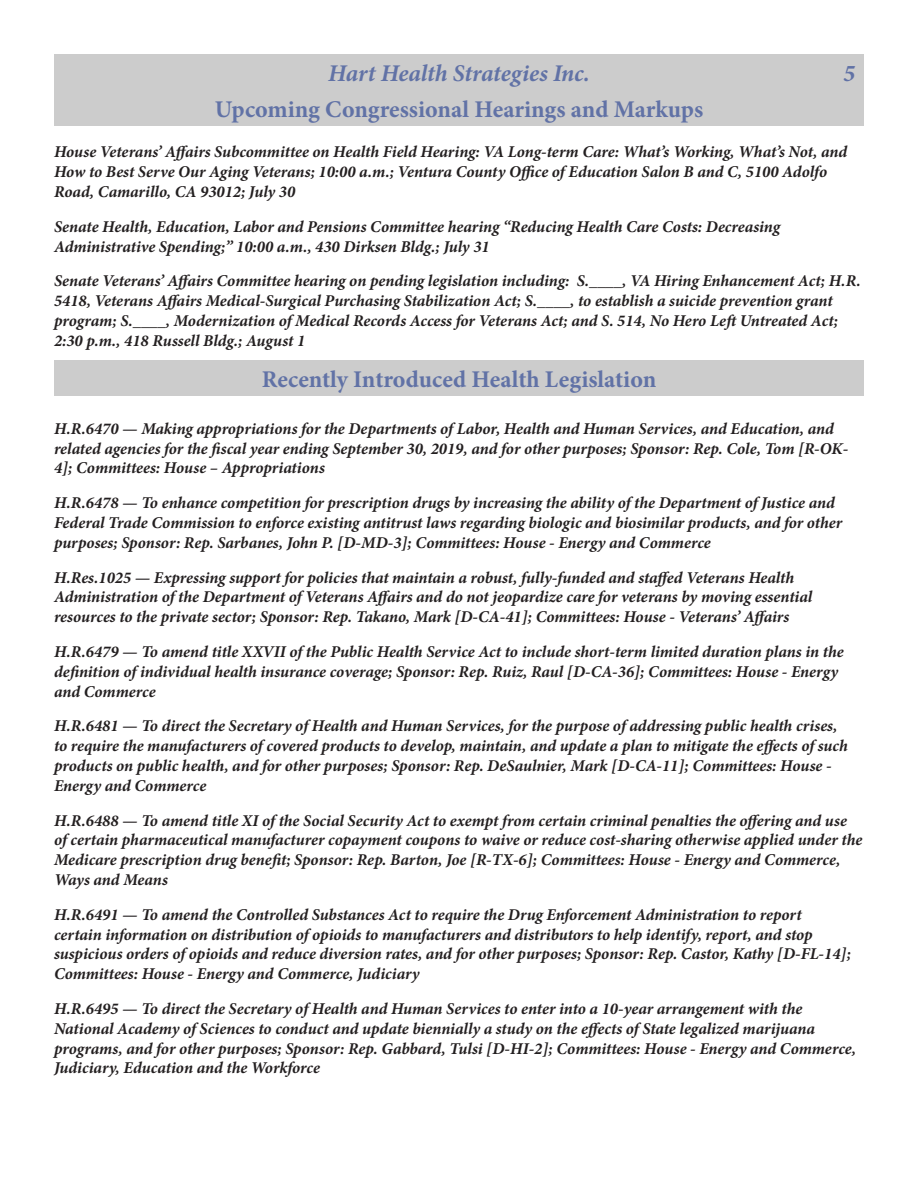
<style>
.page{position:relative;width:918px;height:1188px;background:#fff}
.page>*{position:absolute;margin:0;border:0;box-sizing:border-box;transform-origin:0 0}
.t1{font:700 24px "Minion Pro";color:#6172a6}
.t2{font:italic 700 24px "Minion Pro";letter-spacing:-.005em;color:#6172a6}
.t3{font:italic 700 16.5px/19.8px "Minion Pro";letter-spacing:-.005em;color:#231f20}
</style>
<div class="page">
<div style="left:54px;top:54px;width:810px;height:36px;background:#ccc"></div>
<div style="left:54px;top:360px;width:810px;height:36px;background:#ccc"></div>
<div style="left:54px;top:90px;width:810px;height:36px;background:#ccc"></div>
<p class="t2" style="left:328px;top:56px;width:263px">Hart Health Strategies Inc.</p>
<p class="t2" style="left:844px;top:56px;width:13px">5</p>
<p class="t1" style="left:215px;top:92px;width:490px">Upcoming Congressional Hearings and Markups</p>
<p class="t3" style="left:54px;top:142px;width:795px">House Veterans’ Affairs Subcommittee on Health Field Hearing: VA Long-term Care: What’s Working, What’s Not, and<br>How to Best Serve Our Aging Veterans; 10:00 a.m.; Ventura County Office of Education Salon B and C, 5100 Adolfo<br>Road, Camarillo, CA 93012; July 30</p>
<p class="t3" style="left:54px;top:216px;width:728px">Senate Health, Education, Labor and Pensions Committee hearing “Reducing Health Care Costs: Decreasing<br>Administrative Spending;” 10:00 a.m., 430 Dirksen Bldg.; July 31</p>
<p class="t3" style="left:54px;top:271px;width:808px">Senate Veterans’ Affairs Committee hearing on pending legislation including: S.____, VA Hiring Enhancement Act; H.R.<br>5418, Veterans Affairs Medical-Surgical Purchasing Stabilization Act; S.____, to establish a suicide prevention grant program; S.____, Modernization of Medical Records Access for Veterans Act; and S. 514, No Hero Left Untreated Act; 2:30 p.m., 418 Russell Bldg.; August 1</p>
<p class="t1" style="left:262px;top:362px;width:396px">Recently Introduced Health Legislation</p>
<p class="t3" style="left:54px;top:418px;width:796px">H.R.6470 — Making appropriations for the Departments of Labor, Health and Human Services, and Education, and related agencies for the fiscal year ending September 30, 2019, and for other purposes; Sponsor: Rep. Cole, Tom [R-OK-<br>4]; Committees: House – Appropriations</p>
<p class="t3" style="left:54px;top:493px;width:790px">H.R.6478 — To enhance competition for prescription drugs by increasing the ability of the Department of Justice and<br>Federal Trade Commission to enforce existing antitrust laws regarding biologic and biosimilar products, and for other purposes; Sponsor: Rep. Sarbanes, John P. [D-MD-3]; Committees: House - Energy and Commerce</p>
<p class="t3" style="left:54px;top:567px;width:760px">H.Res.1025 — Expressing support for policies that maintain a robust, fully-funded and staffed Veterans Health<br>Administration of the Department of Veterans Affairs and do not jeopardize care for veterans by moving essential resources to the private sector; Sponsor: Rep. Takano, Mark [D-CA-41]; Committees: House - Veterans’ Affairs</p>
<p class="t3" style="left:54px;top:642px;width:791px">H.R.6479 — To amend title XXVII of the Public Health Service Act to include short-term limited duration plans in the definition of individual health insurance coverage; Sponsor: Rep. Ruiz, Raul [D-CA-36]; Committees: House - Energy and Commerce</p>
<p class="t3" style="left:54px;top:716px;width:795px">H.R.6481 — To direct the Secretary of Health and Human Services, for the purpose of addressing public health crises, to require the manufacturers of covered products to develop, maintain, and update a plan to mitigate the effects of such products on public health, and for other purposes; Sponsor: Rep. DeSaulnier, Mark [D-CA-11]; Committees: House - Energy and Commerce</p>
<p class="t3" style="left:54px;top:810px;width:810px">H.R.6488 — To amend title XI of the Social Security Act to exempt from certain criminal penalties the offering and use of certain pharmaceutical manufacturer copayment coupons to waive or reduce cost-sharing otherwise applied under the Medicare prescription drug benefit; Sponsor: Rep. Barton, Joe [R-TX-6]; Committees: House - Energy and Commerce, Ways and Means</p>
<p class="t3" style="left:54px;top:904px;width:799px">H.R.6491 — To amend the Controlled Substances Act to require the Drug Enforcement Administration to report certain information on distribution of opioids to manufacturers and distributors to help identify, report, and stop suspicious orders of opioids and reduce diversion rates, and for other purposes; Sponsor: Rep. Castor, Kathy [D-FL-14]; Committees: House - Energy and Commerce, Judiciary</p>
<p class="t3" style="left:54px;top:999px;width:804px">H.R.6495 — To direct the Secretary of Health and Human Services to enter into a 10-year arrangement with the National Academy of Sciences to conduct and update biennially a study on the effects of State legalized marijuana programs, and for other purposes; Sponsor: Rep. Gabbard, Tulsi [D-HI-2]; Committees: House - Energy and Commerce, Judiciary, Education and the Workforce</p>
</div>
